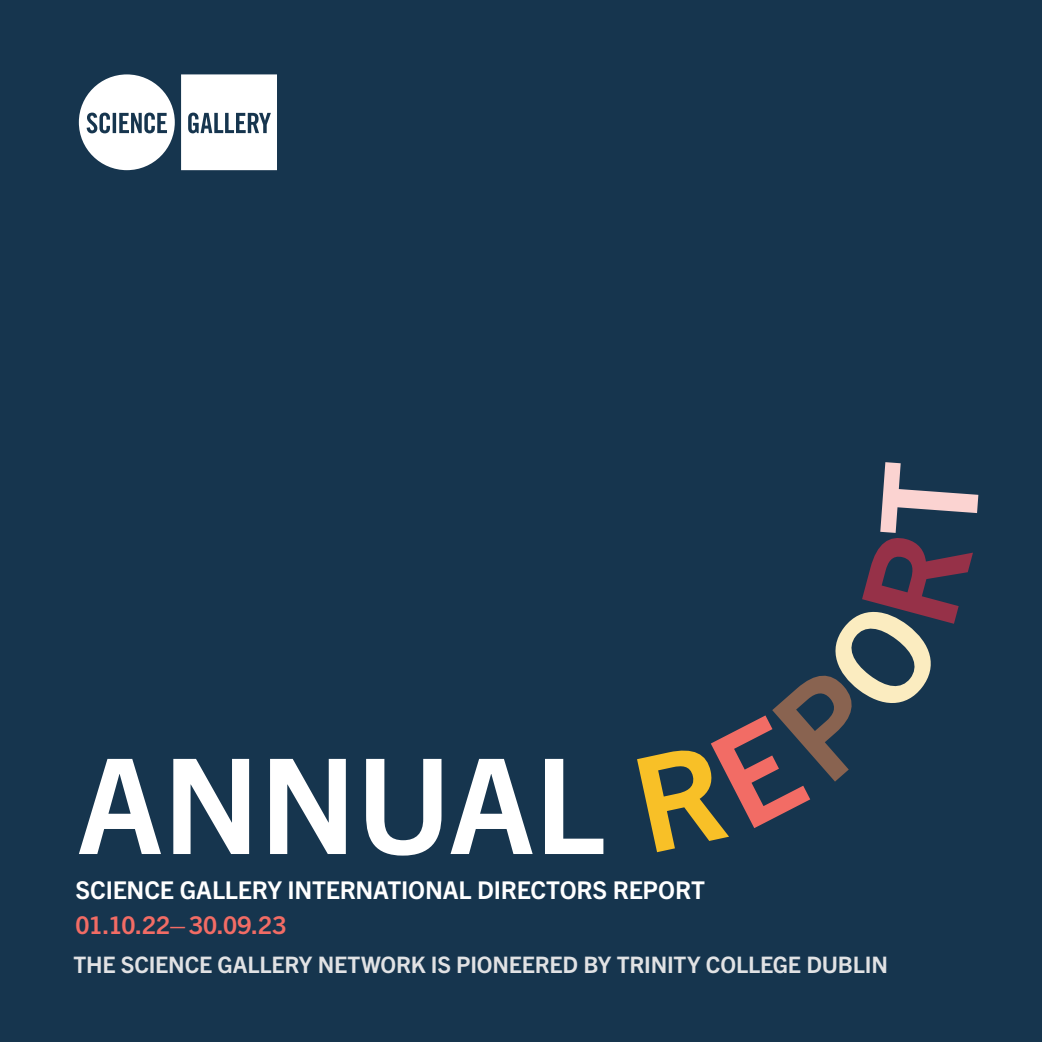
<style>
.page{position:relative;width:1042px;height:1042px;background:#16354e}
.page>*{position:absolute;margin:0;border:0;box-sizing:border-box;transform-origin:0 0}
.t1{font:700 24.5px "Trade Gothic Next LT Pro";letter-spacing:-.01em;color:#fff}
.t2{font:700 24.5px "Trade Gothic Next LT Pro";letter-spacing:-.005em;color:#f26c65}
.t3{font:700 22.75px "Trade Gothic Next LT Pro";letter-spacing:-.01em;color:#e1e2e4}
</style>
<div class="page">
<svg style="left:79px;top:759px;width:82px;height:95px"></svg>
<svg style="left:173px;top:759px;width:76px;height:95px"></svg>
<svg style="left:270px;top:759px;width:76px;height:95px"></svg>
<svg style="left:366px;top:759px;width:75px;height:96px"></svg>
<svg style="left:450px;top:759px;width:83px;height:95px"></svg>
<svg style="left:545px;top:759px;width:58px;height:95px"></svg>
<svg style="left:637px;top:462px;width:341px;height:390px"></svg>
<svg style="left:79px;top:74px;width:96px;height:96px"></svg>
<svg style="left:181px;top:74px;width:96px;height:96px;background:#e8ebee"></svg>
<p class="t1" style="left:76px;top:873px;width:631px">SCIENCE GALLERY INTERNATIONAL DIRECTORS REPORT</p>
<p class="t2" style="left:76px;top:908px;width:212px">01.10.22– 30.09.23</p>
<p class="t3" style="left:73px;top:949px;width:816px">THE SCIENCE GALLERY NETWORK IS PIONEERED BY TRINITY COLLEGE DUBLIN</p>
</div>
